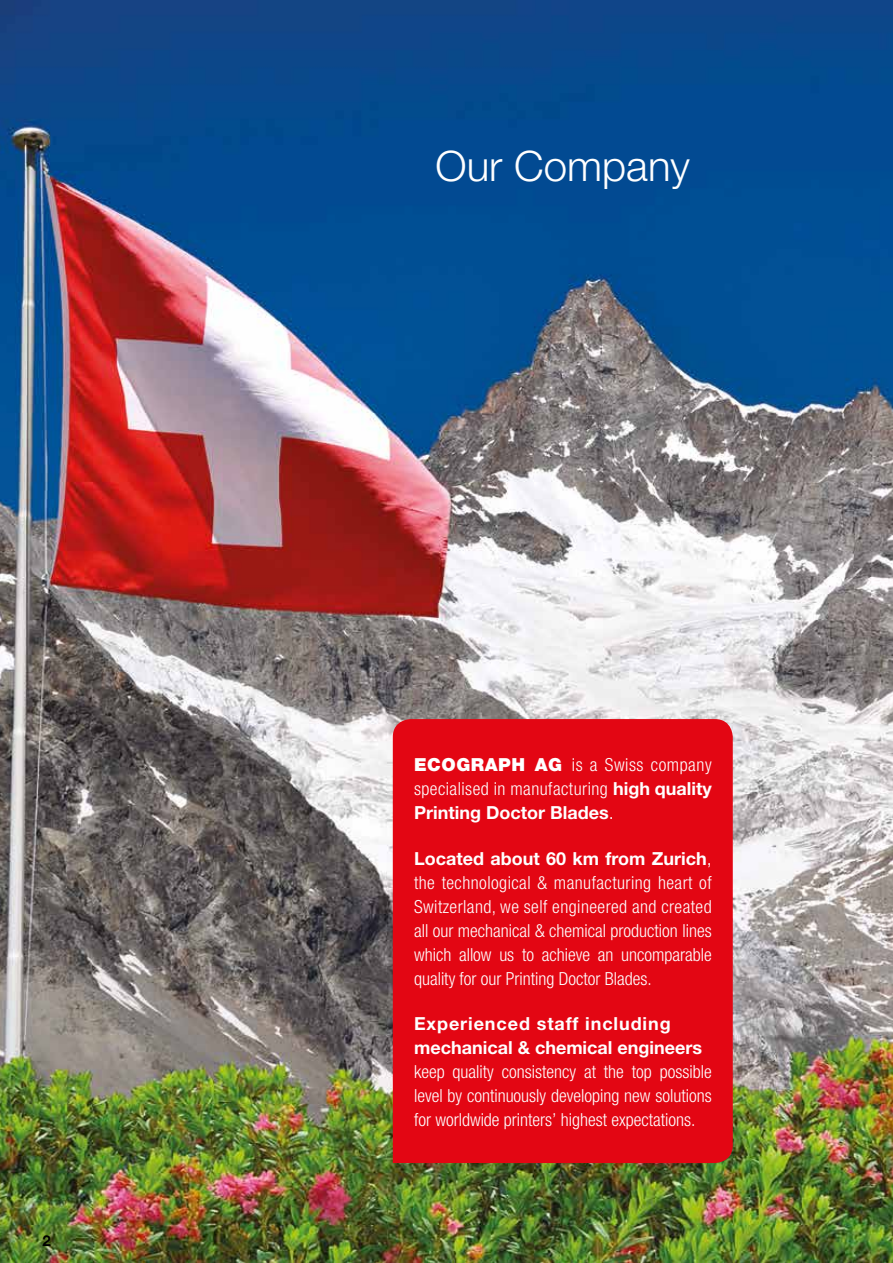
<style>
.page{position:relative;width:893px;height:1263px;background:#fff}
.page>*{position:absolute;margin:0;border:0;box-sizing:border-box;transform-origin:0 0}
.t1{font:300 42px "Helvetica Neue LT Std";color:#fff}
.t2{font:300 condensed 18px/24px "Helvetica Neue LT Std";color:#fff;text-align:justify}
.t3{font:700 18px/24px "Helvetica Neue LT Std";color:#fff}
.t4{font:700 15px "Helvetica Neue LT Std";color:#000}
.s1{font-weight:900;font-stretch:normal}
.s2{font-weight:700;font-stretch:normal}
.s3{font-stretch:normal}
</style>
<div class="page">
<img style="left:0;top:0;width:893px;height:1263px">
<div style="left:393px;top:719px;width:340px;height:444px;background:#e30613"></div>
<p class="t4" style="left:43px;top:1231px;width:10px">2</p>
<h1 class="t1" style="left:436px;top:141px;width:256px">Our Company</h1>
<p class="t2" style="left:414px;top:753px;width:299px"><span class="s1">ECOGRAPH AG</span> is a Swiss company specialised in manufacturing <span class="s2">high quality Printing Doctor Blades</span><span class="s3">.</span></p>
<p class="t2" style="left:414px;top:846px;width:299px"><span class="s2">Located about 60 km from Zurich</span><span class="s3">, </span>the technological &amp; manufacturing heart of Switzerland, we self engineered and created all our mechanical &amp; chemical production lines which allow us to achieve an uncomparable quality for our Printing Doctor Blades.</p>
<p class="t3" style="left:414px;top:1012px;width:290px">Experienced staff including mechanical &amp; chemical engineers</p>
<p class="t2" style="left:414px;top:1060px;width:299px">keep quality consistency at the top possible level by continuously developing new solutions for worldwide printers’ highest expectations.</p>
</div>
